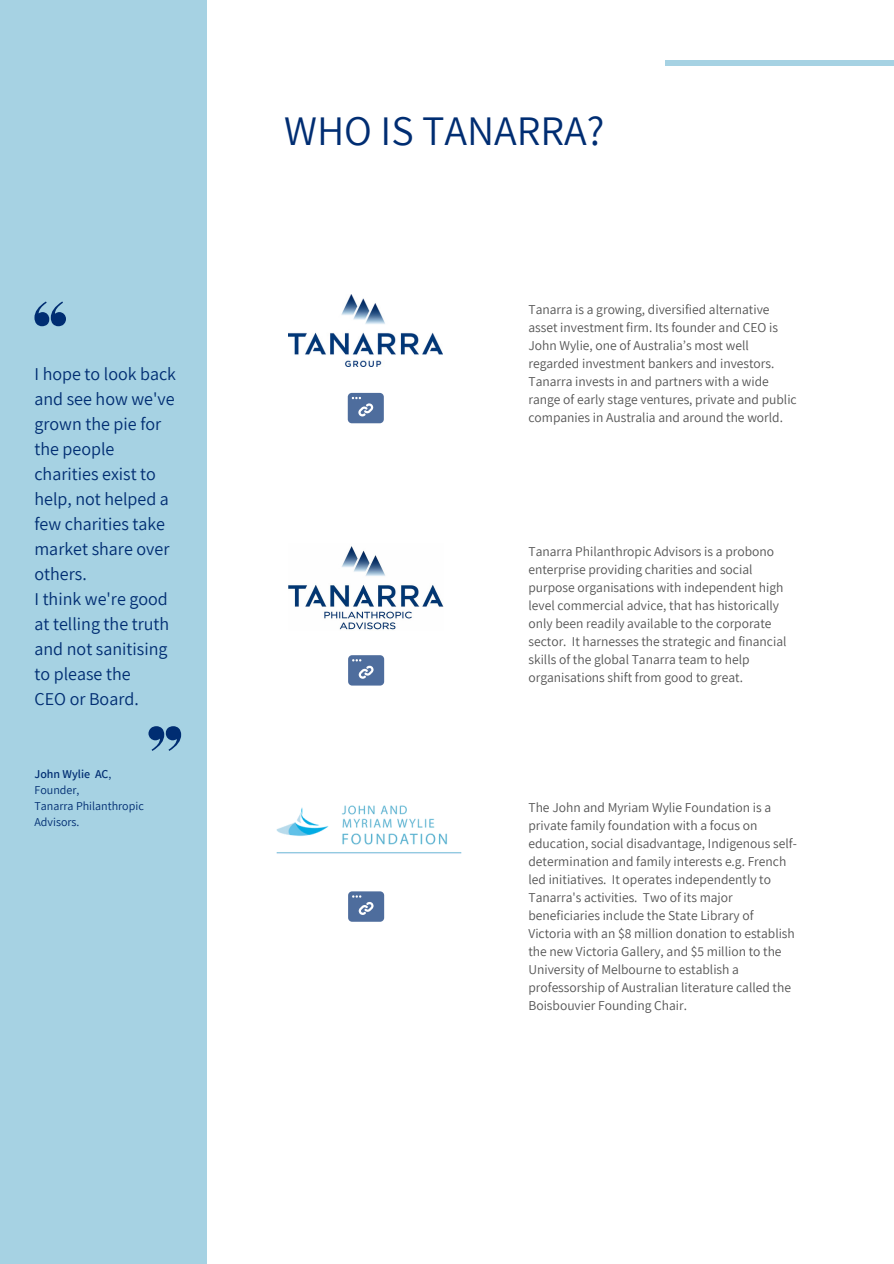
<style>
.page{position:relative;width:894px;height:1264px;background:#fff}
.page>*{position:absolute;margin:0;border:0;box-sizing:border-box;transform-origin:0 0}
.t1{font:42px "Assistant";color:#002d72}
.t2{font:18px/25px "Assistant";color:#002d72}
.t3{font:13.5px/18px "Assistant";color:#545454}
.t4{font:12px/16px "Assistant";color:#002d72}
.t5{font:600 12px "Assistant";color:#002d72}
.s1{font-weight:400}
</style>
<div class="page">
<div style="left:0;top:0;width:207px;height:1263px;background:#a6d2e3"></div>
<img style="left:289px;top:294px;width:153px;height:72px">
<img style="left:289px;top:546px;width:154px;height:84px">
<div style="left:665px;top:60px;width:228px;height:5px;background:#a6d2e3"></div>
<img style="left:276px;top:805px;width:186px;height:101px">
<svg style="left:347px;top:393px;width:37px;height:30px"></svg>
<svg style="left:348px;top:655px;width:36px;height:30px"></svg>
<svg style="left:348px;top:891px;width:36px;height:30px"></svg>
<svg style="left:34px;top:301px;width:32px;height:25px"></svg>
<svg style="left:148px;top:726px;width:33px;height:25px"></svg>
<p class="t2" style="left:34px;top:360px;width:143px">I hope to look back and see how we've grown the pie for the people charities exist to help, not helped a few charities take market share over others.</p>
<p class="t2" style="left:34px;top:585px;width:136px;text-align:justify">I think we're good at telling the truth and not sanitising to please the</p>
<p class="t2" style="left:34px;top:686px;width:106px">CEO or Board.</p>
<p class="t5" style="left:34px;top:765px;width:78px">John Wylie AC<span class="s1">,</span></p>
<p class="t4" style="left:34px;top:781px;width:46px">Founder,</p>
<p class="t4" style="left:34px;top:797px;width:111px">Tanarra Philanthropic<br>Advisors.</p>
<p class="t1" style="left:284px;top:102px;width:322px">WHO IS TANARRA?</p>
<p class="t3" style="left:528px;top:300px;width:251px">Tanarra is a growing, diversified alternative asset investment firm. Its founder and CEO is John Wylie, one of Australia’s most well regarded investment bankers and investors.</p>
<p class="t3" style="left:528px;top:372px;width:270px">Tanarra invests in and partners with a wide range of early stage ventures, private and public companies in Australia and around the world.</p>
<p class="t3" style="left:528px;top:542px;width:259px">Tanarra Philanthropic Advisors is a probono enterprise providing charities and social purpose organisations with independent high level commercial advice, that has historically only been readily available to the corporate sector. It harnesses the strategic and financial skills of the global Tanarra team to help organisations shift from good to great.</p>
<p class="t3" style="left:528px;top:797px;width:270px">The John and Myriam Wylie Foundation is a private family foundation with a focus on education, social disadvantage, Indigenous self&shy;determination and family interests e.g. French led initiatives. It operates independently to Tanarra's activities. Two of its major beneficiaries include the State Library of Victoria with an $8 million donation to establish the new Victoria Gallery, and $5 million to the University of Melbourne to establish a professorship of Australian literature called the Boisbouvier Founding Chair.</p>
</div>
